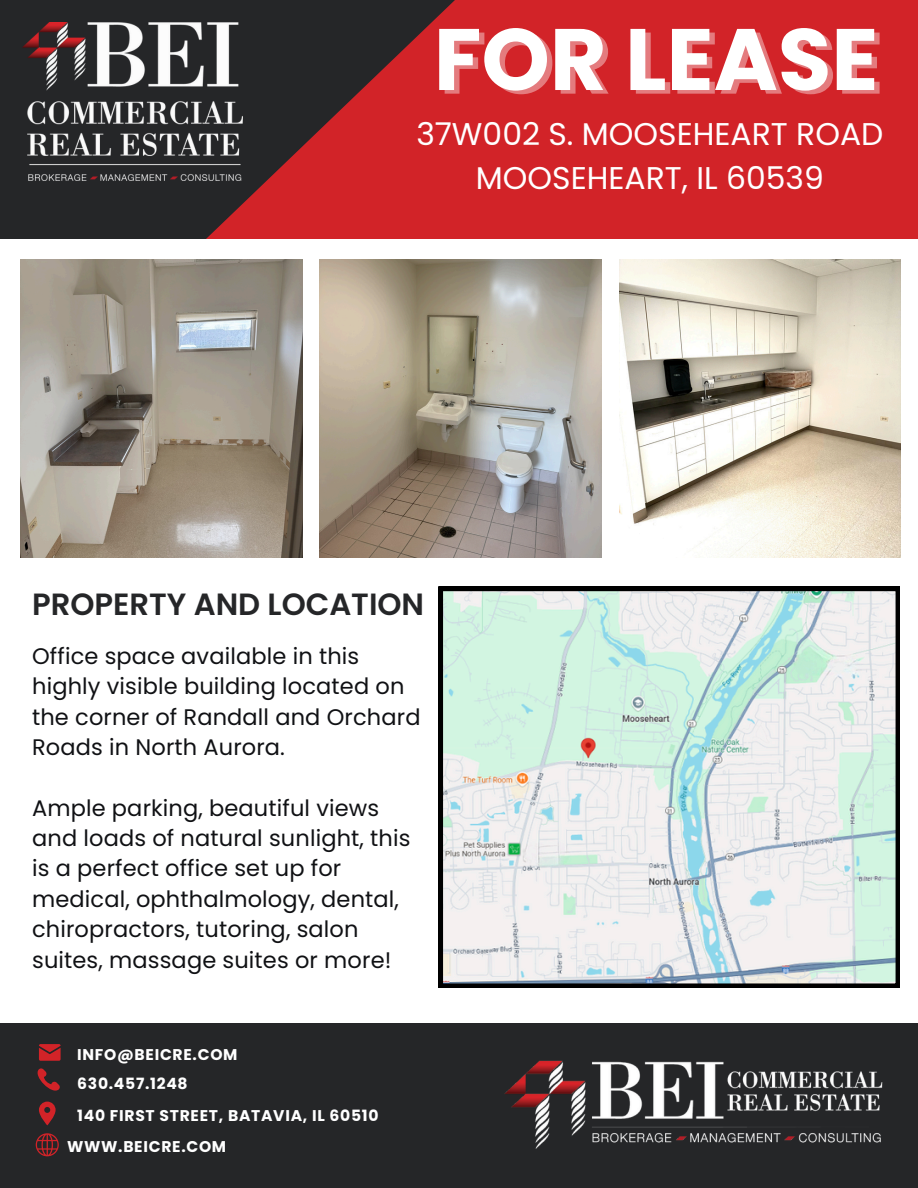
<style>
.page{position:relative;width:918px;height:1188px;background:#fff}
.page>*{position:absolute;margin:0;border:0;box-sizing:border-box;transform-origin:0 0}
.t1{font:700 87px "Poppins";color:#fff}
.t2{font:31.35px/43.8px "Poppins";color:#fff;text-align:center}
.t3{font:600 30.75px "Poppins";color:#252628}
.t4{font:22.5px/30.3px "Poppins";letter-spacing:.005em;color:#101114}
.t5{font:700 15.6px "Poppins";letter-spacing:.045em;color:#fff}
</style>
<div class="page">
<img style="left:619px;top:260px;width:281px;height:298px">
<img style="left:320px;top:260px;width:281px;height:298px">
<div style="left:0;top:0;width:918px;height:239px;background:#252628"></div>
<svg style="left:206px;top:0;width:266px;height:239px;fill:#d22328"></svg>
<div style="left:472px;top:0;width:446px;height:239px;background:#d22328"></div>
<div style="left:0;top:1024px;width:918px;height:164px;background:#252628"></div>
<svg style="left:39px;top:1102px;width:17px;height:23px"></svg>
<svg style="left:39px;top:1044px;width:21px;height:17px"></svg>
<svg style="left:37px;top:1068px;width:23px;height:23px"></svg>
<img style="left:22px;top:23px;width:221px;height:157px">
<img style="left:504px;top:1060px;width:379px;height:89px">
<svg style="left:36px;top:1133px;width:23px;height:23px"></svg>
<img style="left:21px;top:260px;width:281px;height:298px">
<svg style="left:439px;top:587px;width:461px;height:401px"></svg>
<p class="t1" style="left:434px;top:-1px;width:446px">FOR LEASE</p>
<h4 class="t2" style="left:416px;top:112px;width:469px">37W002 S. MOOSEHEART ROAD<br>MOOSEHEART, IL 60539</h4>
<h1 class="t3" style="left:32px;top:583px;width:394px">PROPERTY AND LOCATION</h1>
<p class="t4" style="left:32px;top:641px;width:390px">Office space available in this highly visible building located on the corner of Randall and Orchard<br>Roads in North Aurora.</p>
<h2 class="t4" style="left:32px;top:793px;width:380px">Ample parking, beautiful views and loads of natural sunlight, this is a perfect office set up for medical, ophthalmology, dental, chiropractors, tutoring, salon suites, massage suites or more!</h2>
<p class="t5" style="left:77px;top:1043px;width:162px">INFO@BEICRE.COM</p>
<p class="t5" style="left:77px;top:1073px;width:112px">630.457.1248</p>
<h3 class="t5" style="left:77px;top:1104px;width:303px">140 FIRST STREET, BATAVIA, IL 60510</h3>
<p class="t5" style="left:67px;top:1136px;width:161px">WWW.BEICRE.COM</p>
</div>
